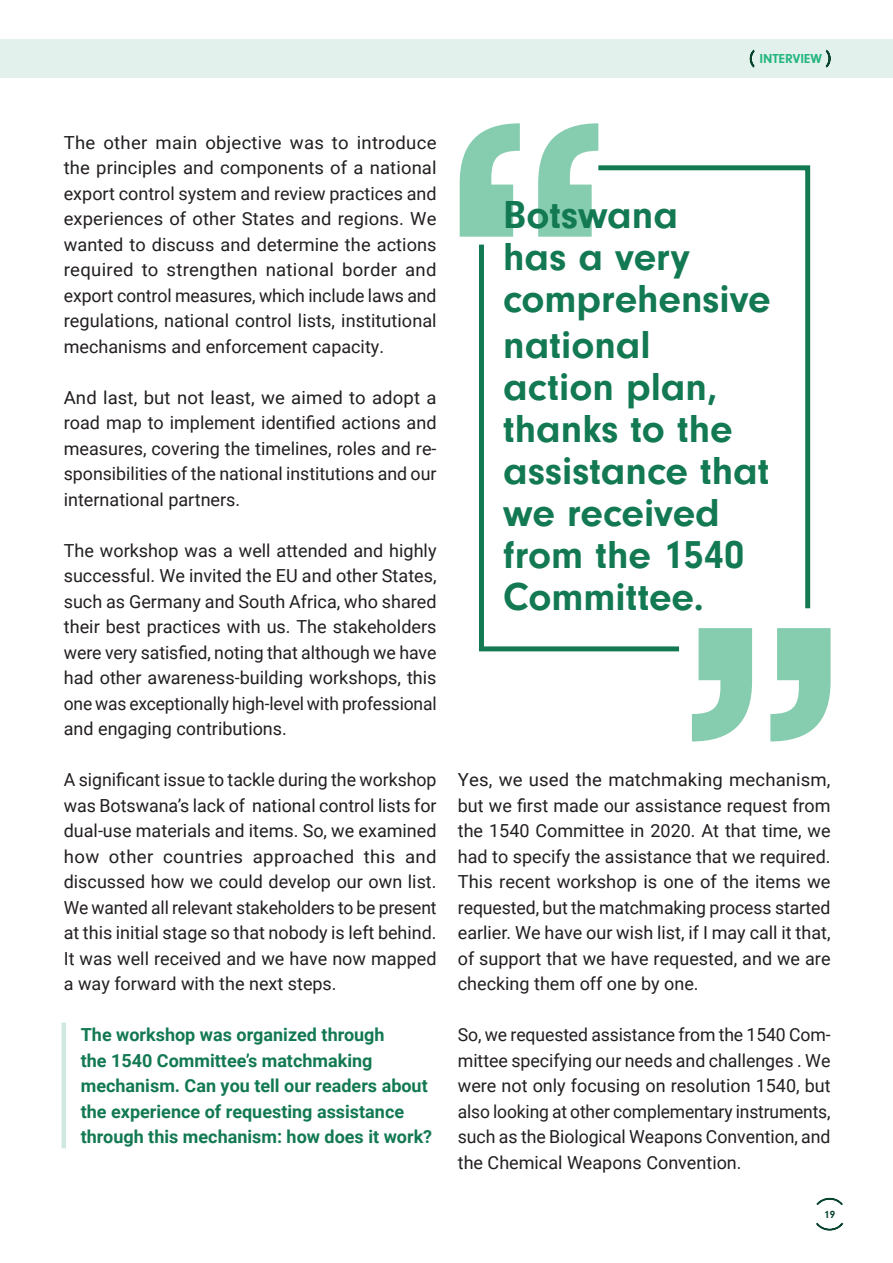
<style>
.page{position:relative;width:893px;height:1263px;background:#fff}
.page>*{position:absolute;margin:0;border:0;box-sizing:border-box;transform-origin:0 0}
.QUOTE_INTERVIEWS{font:700 40.5px/42px "Neuzeit Gro";color:#127952}
.Columns_2{font:18px/25.5px "Roboto";color:#231f20;text-align:justify}
.Questions{font:700 18px/25.5px "Roboto";color:#127952}
.t1{font:700 13.5px "Neuzeit Gro";color:#25b680}
.t2{font:700 10.8px "Neuzeit Gro";color:#09442d}
</style>
<div class="page">
<div style="left:0;top:40px;width:892px;height:38px;background:#e2f1eb"></div>
<svg style="left:816px;top:1222px;width:28px;height:9px"></svg>
<svg style="left:816px;top:1197px;width:27px;height:9px"></svg>
<svg style="left:749px;top:49px;width:6px;height:19px"></svg>
<svg style="left:825px;top:49px;width:6px;height:19px"></svg>
<hr style="left:62px;top:1022px;width:4px;height:126px;background:#cfe9de">
<svg style="left:460px;top:123px;width:138px;height:114px"></svg>
<svg style="left:692px;top:628px;width:139px;height:113px"></svg>
<svg style="left:479px;top:244px;width:200px;height:408px"></svg>
<svg style="left:593px;top:163px;width:218px;height:450px"></svg>
<p class="t1" style="left:759px;top:51px;width:64px">INTERVIEW</p>
<p class="Columns_2" style="left:64px;top:129px;width:374px">The other main objective was to introduce the principles and components of a national export control system and review practices and experiences of other States and regions. We wanted to discuss and determine the actions required to strengthen national border and export control measures, which include laws and regulations, national control lists, institutional mechanisms and enforcement capacity.</p>
<p class="Columns_2" style="left:64px;top:384px;width:374px">And last, but not least, we aimed to adopt a road map to implement identified actions and measures, covering the timelines, roles and re&shy;sponsibilities of the national institutions and our international partners.</p>
<p class="Columns_2" style="left:64px;top:537px;width:374px">The workshop was a well attended and highly successful. We invited the EU and other States, such as Germany and South Africa, who shared their best practices with us. The stakeholders were very satisfied, noting that although we have had other awareness-building workshops, this one was exceptionally high-level with professional and engaging contributions.</p>
<p class="Columns_2" style="left:64px;top:766px;width:374px">A significant issue to tackle during the workshop was Botswana’s lack of national control lists for dual-use materials and items. So, we examined how other countries approached this and discussed how we could develop our own list.<br>We wanted all relevant stakeholders to be present at this initial stage so that nobody is left behind.<br>It was well received and we have now mapped a way forward with the next steps.</p>
<p class="Questions" style="left:81px;top:1021px;width:353px">The workshop was organized through<br>the 1540 Committee’s matchmaking mechanism. Can you tell our readers about the experience of requesting assistance through this mechanism: how does it work?</p>
<p class="QUOTE_INTERVIEWS" style="left:503px;top:194px;width:269px">Botswana<br>has a very comprehensive</p>
<p class="QUOTE_INTERVIEWS" style="left:503px;top:324px;width:268px">national action plan, thanks to the assistance that we received from the 1540<br>Committee.</p>
<p class="Columns_2" style="left:458px;top:766px;width:374px">Yes, we used the matchmaking mechanism, but we first made our assistance request from the 1540 Committee in 2020. At that time, we had to specify the assistance that we required.<br>This recent workshop is one of the items we requested, but the matchmaking process started earlier. We have our wish list, if I may call it that, of support that we have requested, and we are checking them off one by one.</p>
<p class="Columns_2" style="left:458px;top:1021px;width:374px">So, we requested assistance from the 1540 Com&shy;mittee specifying our needs and challenges . We were not only focusing on resolution 1540, but also looking at other complementary instruments, such as the Biological Weapons Convention, and the Chemical Weapons Convention.</p>
<p class="t2" style="left:824px;top:1208px;width:12px">19</p>
</div>
